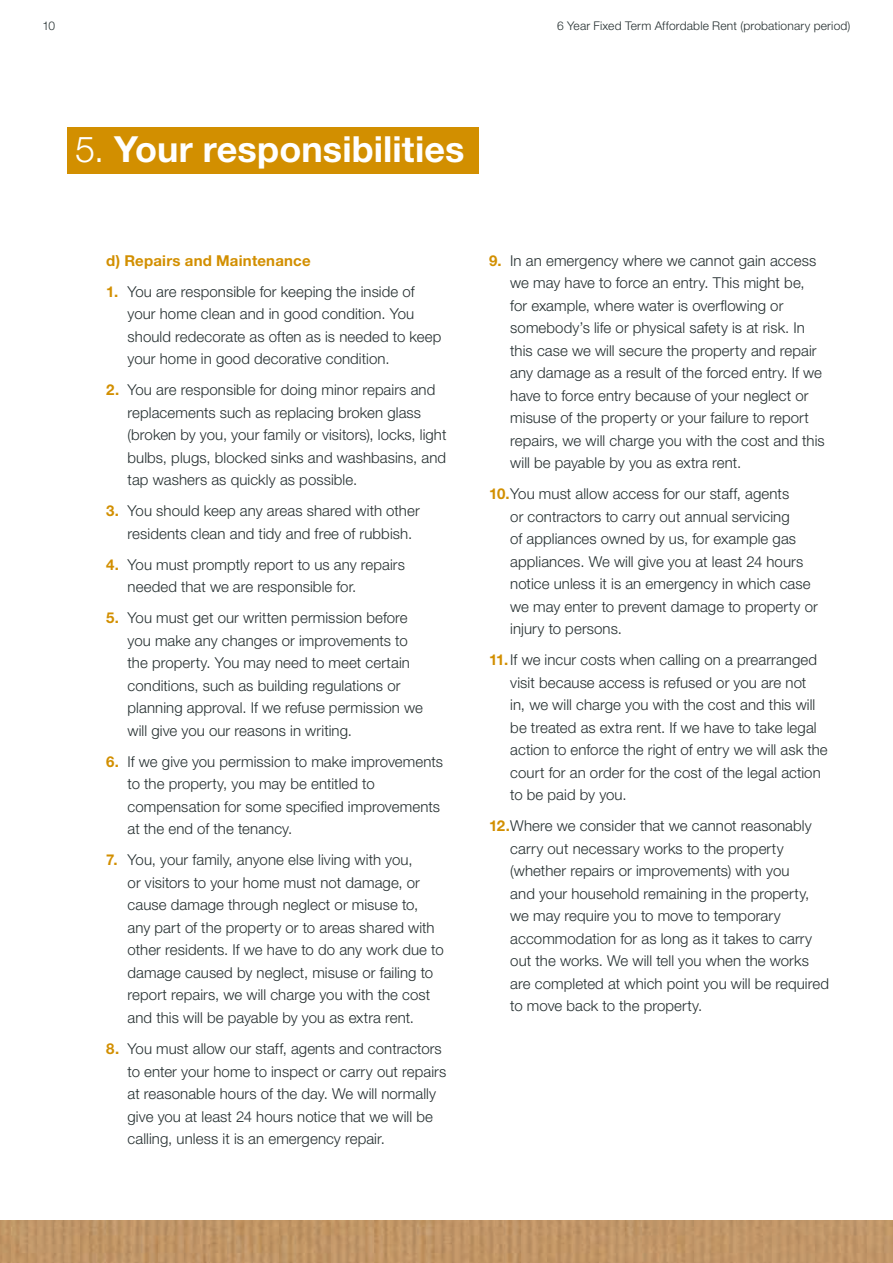
<style>
.page{position:relative;width:893px;height:1263px;background:#fff}
.page>*{position:absolute;margin:0;border:0;box-sizing:border-box;transform-origin:0 0}
.t1{font:700 36px "Helvetica Neue LT Std";color:#fff}
.t2{font:300 15px/22.5px "Helvetica Neue LT Std";letter-spacing:.005em;color:#252f30}
.t3{font:700 15px "Helvetica Neue LT Std";letter-spacing:.015em;color:#d28f00}
.t4{font:300 12px "Helvetica Neue LT Std";letter-spacing:.015em;color:#252f30}
.s1{font-weight:300}
.s2{font-weight:700;color:#d28f00}
</style>
<div class="page">
<img style="left:0;top:1220px;width:893px;height:43px">
<div style="left:67px;top:128px;width:411px;height:46px;background:#d28f00"></div>
<p class="t4" style="left:43px;top:18px;width:14px">10</p>
<p class="t4" style="left:557px;top:18px;width:295px">6 Year Fixed Term Affordable Rent (probationary period)</p>
<h1 class="t1" style="left:75px;top:127px;width:391px"><span class="s1">5.</span> Your responsibilities</h1>
<p class="t3" style="left:106px;top:251px;width:206px">d) Repairs and Maintenance</p>
<p class="t2" style="left:128px;top:280px;width:315px;text-indent:-21px"><span class="s2">1.</span> You are responsible for keeping the inside of your home clean and in good condition. You should redecorate as often as is needed to keep your home in good decorative condition.</p>
<p class="t2" style="left:128px;top:378px;width:320px;text-indent:-21px"><span class="s2">2.</span> You are responsible for doing minor repairs and replacements such as replacing broken glass (broken by you, your family or visitors), locks, light bulbs, plugs, blocked sinks and washbasins, and tap washers as quickly as possible.</p>
<p class="t2" style="left:128px;top:499px;width:294px;text-indent:-21px"><span class="s2">3.</span> You should keep any areas shared with other residents clean and tidy and free of rubbish.</p>
<p class="t2" style="left:128px;top:553px;width:279px;text-indent:-21px"><span class="s2">4.</span> You must promptly report to us any repairs needed that we are responsible for.</p>
<p class="t2" style="left:128px;top:606px;width:297px;text-indent:-21px"><span class="s2">5.</span> You must get our written permission before you make any changes or improvements to the property. You may need to meet certain conditions, such as building regulations or planning approval. If we refuse permission we will give you our reasons in writing.</p>
<p class="t2" style="left:128px;top:750px;width:317px;text-indent:-21px"><span class="s2">6.</span> If we give you permission to make improvements to the property, you may be entitled to compensation for some specified improvements at the end of the tenancy.</p>
<p class="t2" style="left:128px;top:848px;width:318px;text-indent:-21px"><span class="s2">7.</span> You, your family, anyone else living with you,<br>or visitors to your home must not damage, or cause damage through neglect or misuse to, any part of the property or to areas shared with other residents. If we have to do any work due to damage caused by neglect, misuse or failing to report repairs, we will charge you with the cost and this will be payable by you as extra rent.</p>
<p class="t2" style="left:128px;top:1037px;width:320px;text-indent:-21px"><span class="s2">8.</span> You must allow our staff, agents and contractors to enter your home to inspect or carry out repairs at reasonable hours of the day. We will normally give you at least 24 hours notice that we will be calling, unless it is an emergency repair.</p>
<p class="t2" style="left:510px;top:249px;width:316px;text-indent:-21px"><span class="s2">9.</span> In an emergency where we cannot gain access we may have to force an entry. This might be, for example, where water is overflowing or somebody’s life or physical safety is at risk. In this case we will secure the property and repair any damage as a result of the forced entry. If we have to force entry because of your neglect or misuse of the property or your failure to report repairs, we will charge you with the cost and this will be payable by you as extra rent.</p>
<p class="t2" style="left:510px;top:482px;width:309px;text-indent:-21px"><span class="s2">10.</span>You must allow access for our staff, agents<br>or contractors to carry out annual servicing<br>of appliances owned by us, for example gas appliances. We will give you at least 24 hours notice unless it is an emergency in which case we may enter to prevent damage to property or injury to persons.</p>
<p class="t2" style="left:510px;top:648px;width:319px;text-indent:-21px"><span class="s2">11.</span>If we incur costs when calling on a prearranged visit because access is refused or you are not<br>in, we will charge you with the cost and this will be treated as extra rent. If we have to take legal action to enforce the right of entry we will ask the court for an order for the cost of the legal action to be paid by you.</p>
<p class="t2" style="left:510px;top:814px;width:320px;text-indent:-21px"><span class="s2">12.</span>Where we consider that we cannot reasonably carry out necessary works to the property (whether repairs or improvements) with you<br>and your household remaining in the property, we may require you to move to temporary accommodation for as long as it takes to carry out the works. We will tell you when the works are completed at which point you will be required to move back to the property.</p>
</div>
